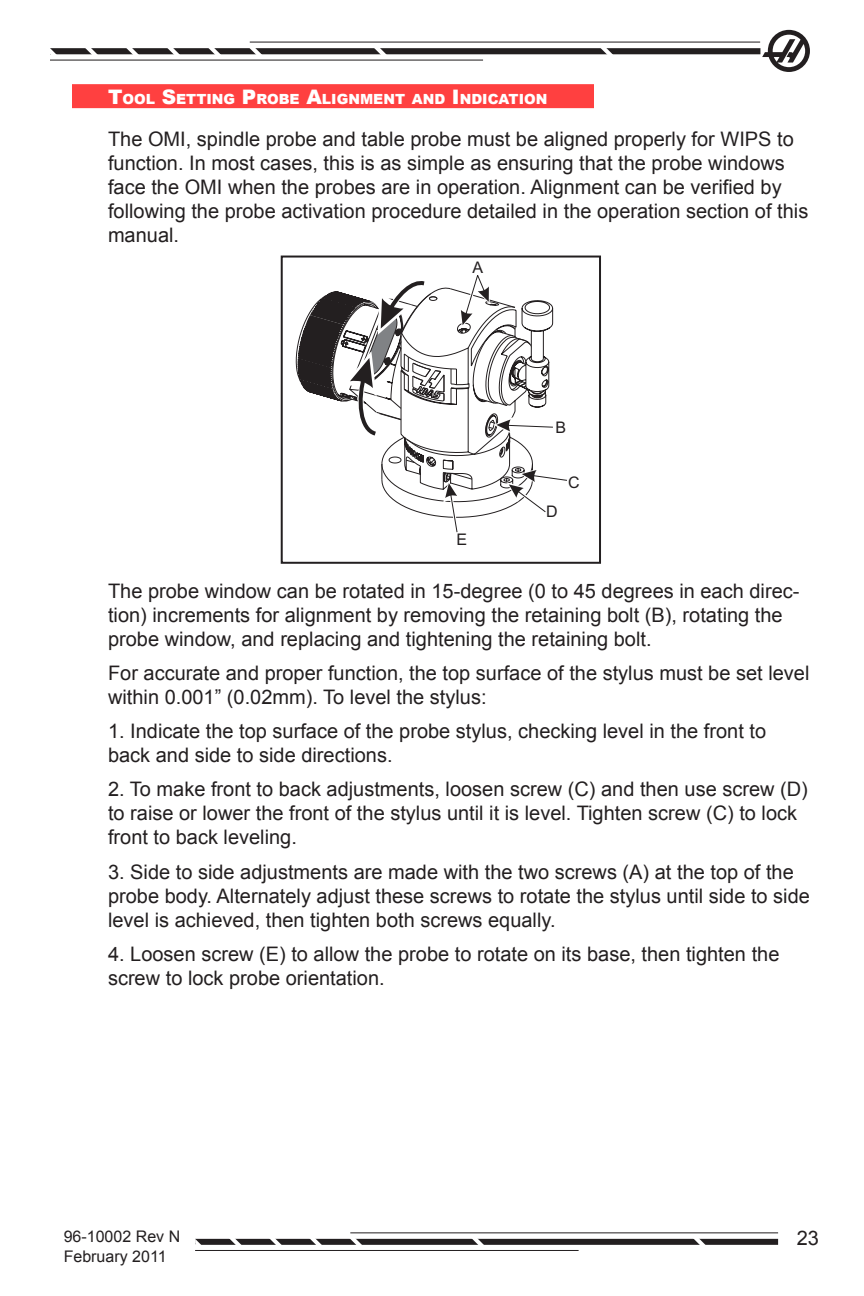
<style>
.page{position:relative;width:864px;height:1296px;background:#fff}
.page>*{position:absolute;margin:0;border:0;box-sizing:border-box;transform-origin:0 0}
.Body_text{font:20px/24px "Arial";color:#231f20}
.t1{font:16px "Arial";color:#231f20}
.t2{font:16px "Arial";color:#231f20}
.Headline_3r{font:900 14px "Arial";color:#fff}
.s1{font-size:20px}
</style>
<div class="page">
<svg style="left:762px;top:30px;width:48px;height:42px"></svg>
<div style="left:50px;top:48px;width:710px;height:6px;background:#231f20"></div>
<svg style="left:50px;top:41px;width:572px;height:19px"></svg>
<hr style="left:250px;top:42px;width:510px;height:1px;background:#231f20">
<hr style="left:50px;top:60px;width:433px;height:1px;background:#231f20">
<svg style="left:195px;top:1232px;width:583px;height:19px"></svg>
<div style="left:72px;top:84px;width:522px;height:24px;background:#ff4040"></div>
<div style="left:281px;top:256px;width:320px;height:308px;border:2px solid #231f20"></div>
<svg style="left:295px;top:275px;width:272px;height:258px"></svg>
<p class="Headline_3r" style="left:108px;top:91px;width:441px"><span class="s1">T</span>OOL <span class="s1">S</span>ETTING <span class="s1">P</span>ROBE <span class="s1">A</span>LIGNMENT AND <span class="s1">I</span> NDICATION</p>
<p class="Body_text" style="left:108px;top:128px;width:702px">The OMI, spindle probe and table probe must be aligned properly for WIPS to function. In most cases, this is as simple as ensuring that the probe windows face the OMI when the probes are in operation. Alignment can be verified by following the probe activation procedure detailed in the operation section of this manual.</p>
<p class="t2" style="left:473px;top:261px;width:12px">A</p>
<p class="t2" style="left:556px;top:422px;width:12px">B</p>
<p class="t2" style="left:546px;top:506px;width:13px">D</p>
<p class="t2" style="left:568px;top:476px;width:13px">C</p>
<p class="t2" style="left:456px;top:534px;width:12px">E</p>
<p class="Body_text" style="left:108px;top:579px;width:693px">The probe window can be rotated in 15-degree (0 to 45 degrees in each direc&shy;tion) increments for alignment by removing the retaining bolt (B), rotating the probe window, and replacing and tightening the retaining bolt.</p>
<p class="Body_text" style="left:108px;top:662px;width:703px">For accurate and proper function, the top surface of the stylus must be set level within 0.001” (0.02mm). To level the stylus:</p>
<p class="Body_text" style="left:108px;top:720px;width:660px">1. Indicate the top surface of the probe stylus, checking level in the front to back and side to side directions.</p>
<p class="Body_text" style="left:108px;top:778px;width:701px">2. To make front to back adjustments, loosen screw (C) and then use screw (D) to raise or lower the front of the stylus until it is level. Tighten screw (C) to lock front to back leveling.</p>
<p class="Body_text" style="left:108px;top:860px;width:703px">3. Side to side adjustments are made with the two screws (A) at the top of the probe body. Alternately adjust these screws to rotate the stylus until side to side level is achieved, then tighten both screws equally.</p>
<p class="Body_text" style="left:108px;top:942px;width:673px">4. Loosen screw (E) to allow the probe to rotate on its base, then tighten the screw to lock probe orientation.</p>
<p class="t1" style="left:64px;top:1226px;width:118px">96-10002 Rev N</p>
<p class="Body_text" style="left:797px;top:1227px;width:24px">23</p>
<p class="t1" style="left:64px;top:1246px;width:104px">February 2011</p>
</div>
